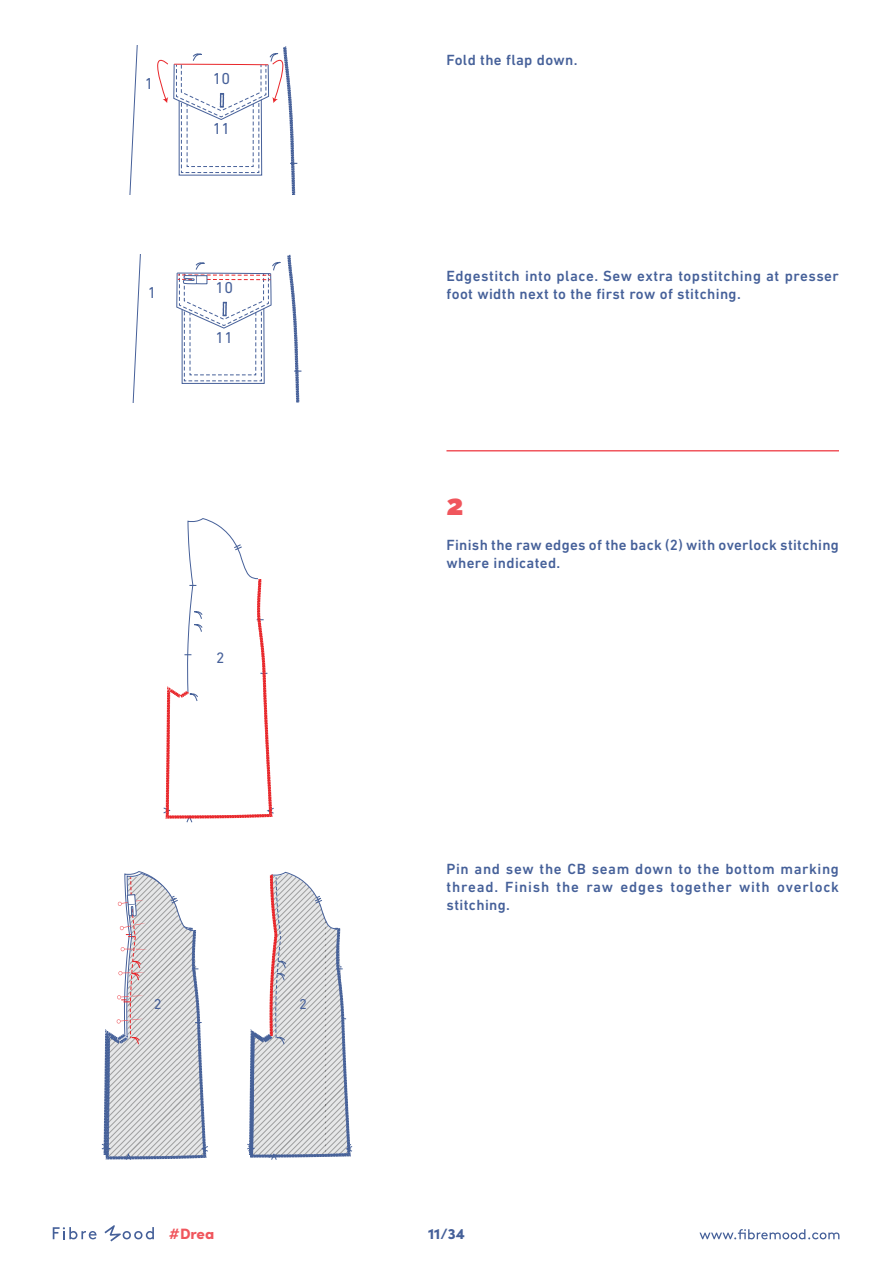
<style>
.page{position:relative;width:893px;height:1263px;background:#fff}
.page>*{position:absolute;margin:0;border:0;box-sizing:border-box;transform-origin:0 0}
.t1{font:900 28.5px "Raleway";color:#f0565d}
.t2{font:16.2px "DIN Next LT Pro";color:#466099}
.t3{font:16.05px "DIN Next LT Pro";color:#466099}
.t4{font:15.45px "DIN Next LT Pro";color:#466099}
.t5{font:500 15px/18px "DIN Next LT Pro";letter-spacing:.025em;color:#456099}
.t6{font:900 15px "Sofia Pro";color:#f0565d}
.t7{font:900 15px "Sofia Pro";color:#456099}
.t8{font:14.55px "DIN Next LT Pro";color:#466099}
</style>
<div class="page">
<svg style="left:699px;top:1229px;width:140px;height:10px"></svg>
<svg style="left:53px;top:1227px;width:44px;height:12px"></svg>
<svg style="left:104px;top:1225px;width:50px;height:16px"></svg>
<hr style="left:446px;top:450px;width:393px;height:1px;background:#f0565d">
<svg style="left:132px;top:255px;width:169px;height:148px"></svg>
<svg style="left:129px;top:46px;width:168px;height:149px"></svg>
<svg style="left:101px;top:871px;width:107px;height:289px"></svg>
<svg style="left:247px;top:871px;width:106px;height:289px"></svg>
<svg style="left:163px;top:518px;width:111px;height:305px"></svg>
<p class="t2" style="left:145px;top:74px;width:10px">1</p>
<p class="t3" style="left:148px;top:283px;width:10px">1</p>
<p class="t2" style="left:213px;top:69px;width:19px">10</p>
<p class="t2" style="left:213px;top:119px;width:19px">11</p>
<p class="t3" style="left:216px;top:278px;width:19px">10</p>
<p class="t3" style="left:216px;top:328px;width:19px">11</p>
<p class="t4" style="left:216px;top:649px;width:10px">2</p>
<p class="t8" style="left:151px;top:995px;width:12px">22</p>
<p class="t8" style="left:297px;top:995px;width:12px">22</p>
<p class="t5" style="left:446px;top:51px;width:133px">Fold the flap down.</p>
<p class="t5" style="left:446px;top:267px;width:394px">Edgestitch into place. Sew extra topstitching at presser foot width next to the first row of stitching.</p>
<h1 class="t1" style="left:446px;top:489px;width:19px">2</h1>
<p class="t5" style="left:446px;top:536px;width:394px">Finish the raw edges of the back (2) with overlock stitching where indicated.</p>
<p class="t5" style="left:446px;top:860px;width:394px;text-align:justify">Pin and sew the CB seam down to the bottom marking thread. Finish the raw edges together with overlock stitching.</p>
<p class="t6" style="left:169px;top:1222px;width:47px">#Drea</p>
<p class="t7" style="left:428px;top:1222px;width:38px">11/34</p>
</div>
